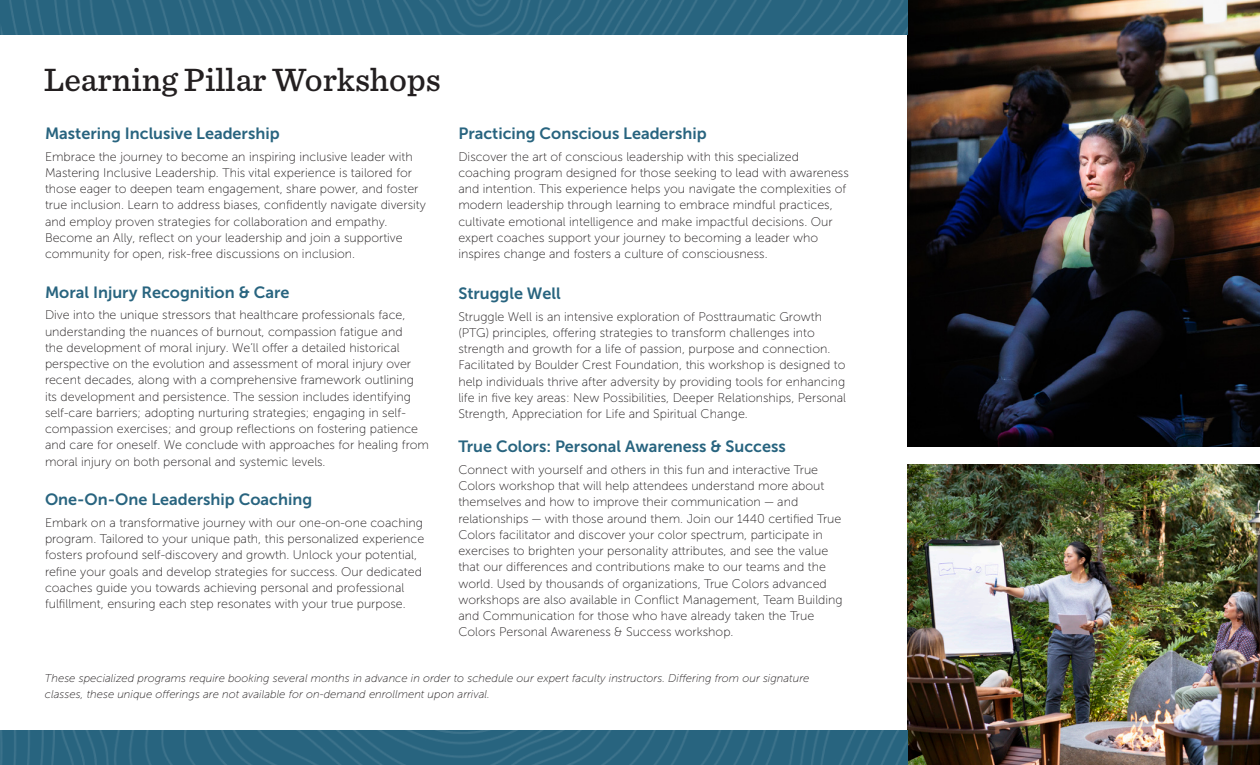
<style>
.page{position:relative;width:1260px;height:765px;background:#fff}
.page>*{position:absolute;margin:0;border:0;box-sizing:border-box;transform-origin:0 0}
.Page_Title{font:500 33.75px "Sentinel";color:#231f20}
.Class_Name_Headers{font:16.25px "Museo Sans 700";color:#28647f}
.Main_Body_Copy{font:12.5px/16.2px "Museo Sans 100";color:#231f20}
.Main_Body_Copy-2{font:italic 11.25px/16.2px "Museo Sans 100";color:#231f20}
</style>
<div class="page">
<img style="left:908px;top:464px;width:352px;height:301px">
<img style="left:908px;top:0;width:352px;height:446px">
<img style="left:0;top:0;width:908px;height:34px">
<img style="left:0;top:731px;width:908px;height:34px">
<p class="Page_Title" style="left:44px;top:54px;width:398px">Learning Pillar Workshops</p>
<p class="Class_Name_Headers" style="left:45px;top:124px;width:236px">Mastering Inclusive Leadership</p>
<p class="Main_Body_Copy" style="left:45px;top:148px;width:382px">Embrace the journey to become an inspiring inclusive leader with Mastering Inclusive Leadership. This vital experience is tailored for those eager to deepen team engagement, share power, and foster true inclusion. Learn to address biases, confidently navigate diversity and employ proven strategies for collaboration and empathy.<br>Become an Ally, reflect on your leadership and join a supportive community for open, risk-free discussions on inclusion.</p>
<p class="Class_Name_Headers" style="left:45px;top:283px;width:246px">Moral Injury Recognition &amp; Care</p>
<p class="Main_Body_Copy" style="left:45px;top:307px;width:386px">Dive into the unique stressors that healthcare professionals face, understanding the nuances of burnout, compassion fatigue and<br>the development of moral injury. We’ll offer a detailed historical perspective on the evolution and assessment of moral injury over recent decades, along with a comprehensive framework outlining its development and persistence. The session includes identifying self-care barriers; adopting nurturing strategies; engaging in self&shy;compassion exercises; and group reflections on fostering patience and care for oneself. We conclude with approaches for healing from moral injury on both personal and systemic levels.</p>
<p class="Class_Name_Headers" style="left:45px;top:490px;width:269px">One-On-One Leadership Coaching</p>
<p class="Main_Body_Copy" style="left:45px;top:515px;width:381px">Embark on a transformative journey with our one-on-one coaching program. Tailored to your unique path, this personalized experience fosters profound self-discovery and growth. Unlock your potential, refine your goals and develop strategies for success. Our dedicated coaches guide you towards achieving personal and professional fulfillment, ensuring each step resonates with your true purpose.</p>
<p class="Class_Name_Headers" style="left:458px;top:124px;width:250px">Practicing Conscious Leadership</p>
<p class="Main_Body_Copy" style="left:458px;top:148px;width:392px">Discover the art of conscious leadership with this specialized coaching program designed for those seeking to lead with awareness and intention. This experience helps you navigate the complexities of modern leadership through learning to embrace mindful practices, cultivate emotional intelligence and make impactful decisions. Our expert coaches support your journey to becoming a leader who inspires change and fosters a culture of consciousness.</p>
<p class="Class_Name_Headers" style="left:458px;top:284px;width:104px">Struggle Well</p>
<p class="Main_Body_Copy" style="left:458px;top:308px;width:389px">Struggle Well is an intensive exploration of Posttraumatic Growth (PTG) principles, offering strategies to transform challenges into strength and growth for a life of passion, purpose and connection.<br>Facilitated by Boulder Crest Foundation, this workshop is designed to help individuals thrive after adversity by providing tools for enhancing life in five key areas: New Possibilities, Deeper Relationships, Personal Strength, Appreciation for Life and Spiritual Change.</p>
<p class="Class_Name_Headers" style="left:458px;top:437px;width:329px">True Colors: Personal Awareness &amp; Success</p>
<p class="Main_Body_Copy" style="left:458px;top:462px;width:386px">Connect with yourself and others in this fun and interactive True Colors workshop that will help attendees understand more about themselves and how to improve their communication — and relationships — with those around them. Join our 1440 certified True Colors facilitator and discover your color spectrum, participate in exercises to brighten your personality attributes, and see the value that our differences and contributions make to our teams and the world. Used by thousands of organizations, True Colors advanced workshops are also available in Conflict Management, Team Building and Communication for those who have already taken the True Colors Personal Awareness &amp; Success workshop.</p>
<p class="Main_Body_Copy-2" style="left:45px;top:670px;width:766px">These specialized programs require booking several months in advance in order to schedule our expert faculty instructors. Differing from our signature classes, these unique offerings are not available for on-demand enrollment upon arrival.</p>
</div>
